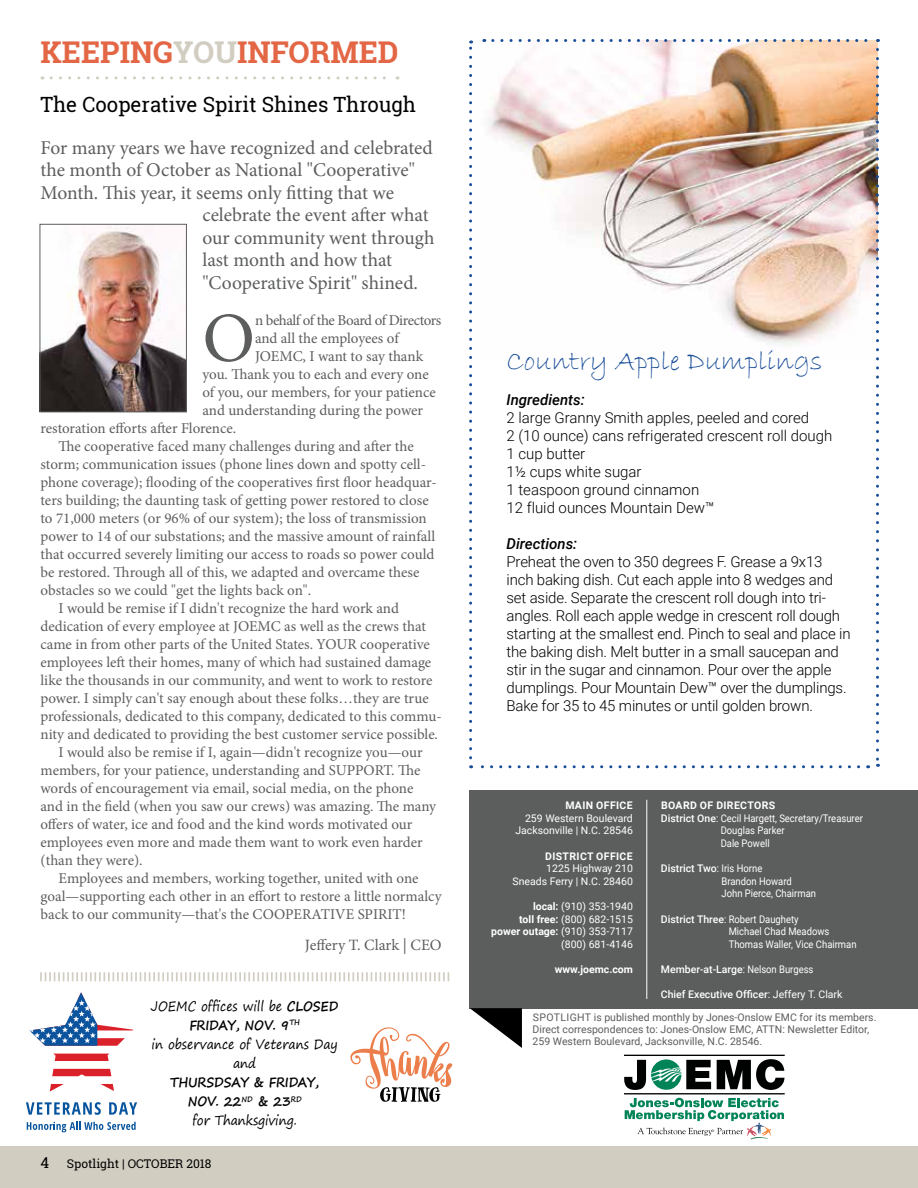
<style>
.page{position:relative;width:918px;height:1188px;background:#fff}
.page>*{position:absolute;margin:0;border:0;box-sizing:border-box;transform-origin:0 0}
.t1{font:70.35px "Minion Pro";color:#5c5d5d}
.t2{font:700 30px "Roboto Slab";color:#e36645}
.t3{font:28.5px "Bradley Hand ITC";color:#184d98}
.t4{font:21px "Roboto Slab";color:#000}
.t5{font:19.5px "Minion Pro";letter-spacing:-.005em;color:#5c5d5d}
.t6{font:15.75px "Minion Pro";color:#5c5d5d}
.t7{font:15px "Minion Pro";letter-spacing:-.005em;color:#5c5d5d}
.t8{font:300 15px/18px "Roboto";letter-spacing:-.01em;color:#000}
.t9{font:15px "Minion Pro";letter-spacing:-.035em;color:#5c5d5d}
.t10{font:italic 500 15px "Roboto";color:#000}
.t11{font:13.5px/19.2px "Segoe Print";color:#000;text-align:center;scale:.9 1}
.t12{font:700 13.5px/19.2px "Segoe Print";color:#000;text-align:center;scale:.9 1}
.t13{font:12px "Roboto Slab";color:#000}
.t14{font:10.5px/12.6px "Roboto";color:#fff;scale:.9 1}
.t15{font:10.5px/12px "Roboto";color:#5c5d5d}
.t16{font:10.5px/12.6px "Roboto";color:#fff;text-align:right}
.t17{font:500 10.5px "Roboto";color:#fff}
.t18{font:700 10.5px "Roboto";letter-spacing:.035em;color:#fff}
.t19{font:700 10.5px "Roboto";color:#fff}
.s1{color:#d1cdc1}
.s2{font-weight:700}
.s3{font-weight:400}
.s4{font-size:15px}
.s5{font-weight:500}
</style>
<div class="page">
<div style="left:0;top:1147px;width:918px;height:41px;background:#d1cdc1"></div>
<img style="left:42px;top:226px;width:143px;height:184px">
<div style="left:40px;top:224px;width:147px;height:188px;border:1px solid #5c5d5d"></div>
<div style="left:469px;top:790px;width:449px;height:218px;background:#5c5d5d"></div>
<hr style="left:646px;top:800px;width:1px;height:199px;background:#fff">
<svg style="left:470px;top:1008px;width:52px;height:40px"></svg>
<svg style="left:51px;top:76px;width:347px;height:3px"></svg>
<img style="left:482px;top:40px;width:396px;height:305px">
<svg style="left:493px;top:39px;width:386px;height:3px"></svg>
<svg style="left:876px;top:49px;width:3px;height:718px"></svg>
<svg style="left:471px;top:765px;width:388px;height:3px"></svg>
<svg style="left:469px;top:40px;width:3px;height:718px"></svg>
<svg style="left:717px;top:1059px;width:67px;height:31px"></svg>
<svg style="left:624px;top:1059px;width:87px;height:31px"></svg>
<hr style="left:624px;top:1093px;width:161px;height:1px;background:#000101">
<hr style="left:624px;top:1055px;width:161px;height:1px;background:#000101">
<svg style="left:625px;top:1098px;width:159px;height:41px"></svg>
<svg style="left:40px;top:972px;width:409px;height:9px"></svg>
<svg style="left:29px;top:992px;width:104px;height:99px"></svg>
<svg style="left:26px;top:1102px;width:75px;height:13px"></svg>
<svg style="left:109px;top:1102px;width:28px;height:13px"></svg>
<svg style="left:27px;top:1122px;width:109px;height:10px"></svg>
<svg style="left:350px;top:1027px;width:102px;height:75px"></svg>
<h2 class="t2" style="left:40px;top:31px;width:360px">KEEPING<span class="s1">YOU</span>INFORMED</h2>
<h3 class="t4" style="left:40px;top:90px;width:377px">The Cooperative Spirit Shines Through</h3>
<h3 class="t5" style="left:40px;top:135px;width:394px">For many years we have recognized and celebrated</h3>
<h3 class="t5" style="left:40px;top:157px;width:376px">the month of October as National "Cooperative"</h3>
<h3 class="t5" style="left:40px;top:180px;width:355px">Month. This year, it seems only fitting that we</h3>
<h3 class="t5" style="left:202px;top:202px;width:228px">celebrate the event after what</h3>
<h3 class="t5" style="left:202px;top:225px;width:234px">our community went through</h3>
<h3 class="t5" style="left:202px;top:247px;width:191px">last month and how that</h3>
<h3 class="t5" style="left:202px;top:270px;width:217px">"Cooperative Spirit" shined.</h3>
<h1 class="t1" style="left:202px;top:291px;width:54px">O</h1>
<p class="t9" style="left:255px;top:310px;width:188px">n behalf of the Board of Directors</p>
<p class="t7" style="left:255px;top:328px;width:145px">and all the employees of</p>
<p class="t7" style="left:255px;top:346px;width:170px">JOEMC, I want to say thank</p>
<p class="t7" style="left:202px;top:364px;width:228px">you. Thank you to each and every one</p>
<p class="t7" style="left:202px;top:382px;width:235px">of you, our members, for your patience</p>
<p class="t7" style="left:202px;top:400px;width:222px">and understanding during the power</p>
<p class="t7" style="left:41px;top:418px;width:197px">restoration efforts after Florence.</p>
<p class="t7" style="left:59px;top:436px;width:357px">The cooperative faced many challenges during and after the</p>
<p class="t7" style="left:41px;top:454px;width:387px">storm; communication issues (phone lines down and spotty cell-</p>
<p class="t7" style="left:41px;top:472px;width:398px">phone coverage); flooding of the cooperatives first floor headquar-</p>
<p class="t7" style="left:41px;top:490px;width:390px">ters building; the daunting task of getting power restored to close</p>
<p class="t7" style="left:41px;top:508px;width:388px">to 71,000 meters (or 96% of our system); the loss of transmission</p>
<p class="t7" style="left:41px;top:526px;width:396px">power to 14 of our substations; and the massive amount of rainfall</p>
<p class="t7" style="left:41px;top:544px;width:395px">that occurred severely limiting our access to roads so power could</p>
<p class="t7" style="left:41px;top:562px;width:381px">be restored. Through all of this, we adapted and overcame these</p>
<p class="t7" style="left:41px;top:580px;width:272px">obstacles so we could "get the lights back on".</p>
<p class="t7" style="left:59px;top:598px;width:342px">I would be remise if I didn't recognize the hard work and</p>
<p class="t7" style="left:41px;top:616px;width:387px">dedication of every employee at JOEMC as well as the crews that</p>
<p class="t7" style="left:41px;top:634px;width:391px">came in from other parts of the United States. YOUR cooperative</p>
<p class="t7" style="left:41px;top:652px;width:392px">employees left their homes, many of which had sustained damage</p>
<p class="t7" style="left:41px;top:670px;width:394px">like the thousands in our community, and went to work to restore</p>
<p class="t7" style="left:41px;top:688px;width:390px">power. I simply can't say enough about these folks…they are true</p>
<p class="t7" style="left:41px;top:706px;width:403px">professionals, dedicated to this company, dedicated to this commu-</p>
<p class="t7" style="left:41px;top:724px;width:399px">nity and dedicated to providing the best customer service possible.</p>
<p class="t7" style="left:59px;top:742px;width:366px">I would also be remise if I, again—didn't recognize you—our</p>
<p class="t7" style="left:41px;top:760px;width:381px">members, for your patience, understanding and SUPPORT. The</p>
<p class="t7" style="left:41px;top:778px;width:374px">words of encouragement via email, social media, on the phone</p>
<p class="t7" style="left:41px;top:796px;width:397px">and in the field (when you saw our crews) was amazing. The many</p>
<p class="t7" style="left:41px;top:814px;width:373px">offers of water, ice and food and the kind words motivated our</p>
<p class="t7" style="left:41px;top:832px;width:384px">employees even more and made them want to work even harder</p>
<p class="t7" style="left:41px;top:850px;width:104px">(than they were).</p>
<p class="t7" style="left:59px;top:868px;width:362px">Employees and members, working together, united with one</p>
<p class="t7" style="left:41px;top:886px;width:403px">goal—supporting each other in an effort to restore a little normalcy</p>
<p class="t7" style="left:41px;top:904px;width:367px">back to our community—that's the COOPERATIVE SPIRIT!</p>
<p class="t6" style="left:305px;top:935px;width:138px">Jeffery T. Clark | CEO</p>
<p class="t11" style="left:151px;top:996px;width:210px">JOEMC offices will be <span class="s2">CLOSED<br>FRIDAY, NOV. 9</span><sup>TH<br></sup>in observance of Veterans Day and</p>
<p class="t12" style="left:170px;top:1072px;width:167px">THURSDSAY &amp; FRIDAY,<br>NOV. 22<sup>ND</sup> &amp; 23<sup>RD<br></sup><span class="s3">for Thanksgiving.</span></p>
<p class="t13" style="left:40px;top:1155px;width:172px"><span class="s4">4</span> Spotlight | OCTOBER 2018</p>
<h3 class="t3" style="left:506px;top:343px;width:318px">Country Apple Dumplings</h3>
<p class="t10" style="left:506px;top:389px;width:80px">Ingredients:</p>
<p class="t8" style="left:506px;top:408px;width:327px">2 large Granny Smith apples, peeled and cored<br>2 (10 ounce) cans refrigerated crescent roll dough<br>1 cup butter<br>1½ cups white sugar<br>1 teaspoon ground cinnamon<br>12 fluid ounces Mountain Dew™</p>
<p class="t10" style="left:506px;top:533px;width:72px">Directions:</p>
<p class="t8" style="left:506px;top:552px;width:346px">Preheat the oven to 350 degrees F. Grease a 9x13 inch baking dish. Cut each apple into 8 wedges and set aside. Separate the crescent roll dough into tri&shy;angles. Roll each apple wedge in crescent roll dough starting at the smallest end. Pinch to seal and place in the baking dish. Melt butter in a small saucepan and stir in the sugar and cinnamon. Pour over the apple dumplings. Pour Mountain Dew™ over the dumplings.<br>Bake for 35 to 45 minutes or until golden brown.</p>
<p class="t18" style="left:565px;top:798px;width:69px">MAIN OFFICE</p>
<p class="t16" style="left:515px;top:811px;width:119px">259 Western Boulevard<br>Jacksonville | N.C. 28546</p>
<p class="t18" style="left:545px;top:848px;width:89px">DISTRICT OFFICE</p>
<p class="t16" style="left:513px;top:862px;width:122px">1225 Highway 210<br>Sneads Ferry | N.C. 28460</p>
<p class="t16" style="left:491px;top:900px;width:143px"><span class="s2">local:</span> (910) 353-1940<br><span class="s2">toll free:</span> (800) 682-1515 <span class="s2">power outage:</span> (910) 353-7117 (800) 681-4146</p>
<p class="t19" style="left:555px;top:962px;width:80px">www.joemc.com</p>
<p class="t15" style="left:533px;top:1011px;width:345px">SPOTLIGHT is published monthly by Jones-Onslow EMC for its members.<br>Direct correspondences to: Jones-Onslow EMC, ATTN: Newsletter Editor,<br>259 Western Boulevard, Jacksonville, N.C. 28546.</p>
<p class="t18" style="left:661px;top:798px;width:116px">BOARD OF DIRECTORS</p>
<p class="t14" style="left:661px;top:811px;width:226px"><span class="s5">District One</span>: Cecil Hargett, Secretary/Treasurer</p>
<p class="t14" style="left:721px;top:824px;width:72px">Douglas Parker</p>
<p class="t14" style="left:721px;top:837px;width:56px">Dale Powell</p>
<p class="t14" style="left:722px;top:862px;width:107px;text-indent:-61px"><span class="s5">District Two</span>: Iris Horne<br>Brandon Howard<br>John Pierce, Chairman</p>
<p class="t14" style="left:729px;top:912px;width:144px;text-indent:-68px"><span class="s5">District Three</span>: Robert Daughety<br>Michael Chad Meadows<br>Thomas Waller, Vice Chairman</p>
<p class="t17" style="left:661px;top:962px;width:154px">Member-at-Large<span class="s3">: Nelson Burgess</span></p>
<p class="t17" style="left:661px;top:987px;width:183px">Chief Executive Officer<span class="s3">: Jeffery T. Clark</span></p>
</div>
